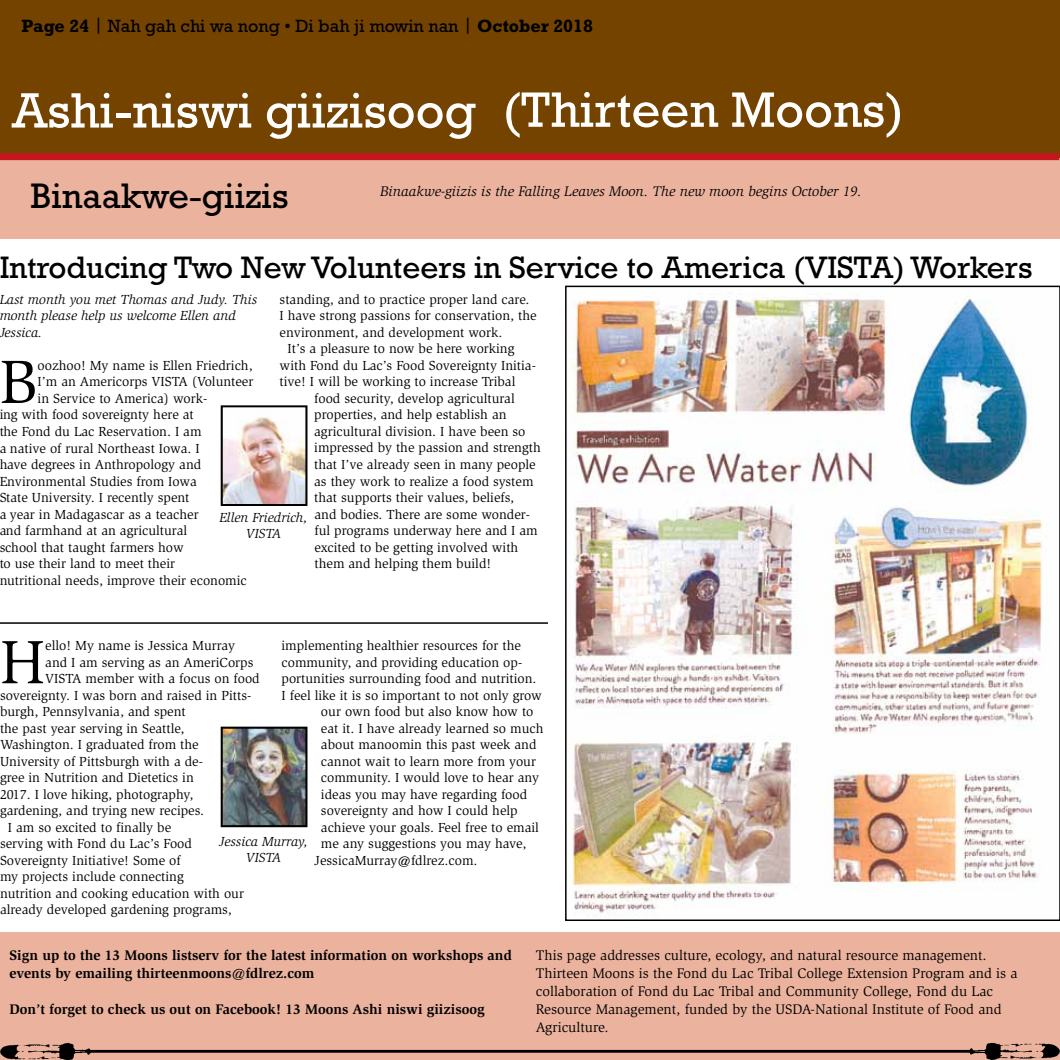
<style>
.page{position:relative;width:1060px;height:1060px;background:#fff}
.page>*{position:absolute;margin:0;border:0;box-sizing:border-box;transform-origin:0 0}
.t1{font:62.7px "Slimbach Std";color:#000}
.t2{font:50.4px "Rockwell Std";color:#fff}
.t3{font:36px "Rockwell Std";color:#000}
.t4{font:31.5px "Rockwell Std";color:#000}
.t5{font:18px "Rockwell Std";color:#000}
.t6{font:14.25px/18px "Slimbach Std";color:#000}
.t7{font:700 14.25px/18px "Slimbach Std";color:#000}
.t8{font:italic 14.25px "Slimbach Std";color:#000}
.t9{font:13.5px "Slimbach Std";color:#000}
.t10{font:italic 13.5px/16.5px "Slimbach Std";color:#000;text-align:center}
.s1{font-weight:700}
</style>
<div class="page">
<div style="left:0;top:111px;width:1058px;height:127px;background:#ebb39e"></div>
<div style="left:0;top:931px;width:1058px;height:128px;background:#ebb39e"></div>
<div style="left:0;top:0;width:1058px;height:158px;background:#744300"></div>
<div style="left:0;top:153px;width:1058px;height:7px;background:#c4161c"></div>
<img style="left:0;top:1042px;width:92px;height:17px">
<img style="left:967px;top:1041px;width:92px;height:18px">
<hr style="left:89px;top:1049px;width:881px;height:3px;background:#000">
<img style="left:570px;top:297px;width:474px;height:620px">
<div style="left:565px;top:285px;width:494px;height:635px;border:2px solid #000"></div>
<img style="left:223px;top:416px;width:81px;height:86px">
<div style="left:220px;top:405px;width:87px;height:100px;border:2px solid #000"></div>
<img style="left:223px;top:729px;width:81px;height:94px">
<div style="left:220px;top:726px;width:87px;height:100px;border:2px solid #000"></div>
<hr style="left:0;top:622px;width:548px;height:1px;background:#000">
<h3 class="t5" style="left:21px;top:15px;width:573px"><span class="s1">Page 24</span> | Nah gah chi wa nong • Di bah ji mowin nan | <span class="s1">October 2018</span></h3>
<h2 class="t2" style="left:12px;top:81px;width:893px">Ashi-niswi giizisoog (Thirteen Moons)</h2>
<h3 class="t3" style="left:30px;top:175px;width:259px">Binaakwe-giizis</h3>
<p class="t8" style="left:380px;top:183px;width:483px">Binaakwe-giizis is the Falling Leaves Moon. The new moon begins October 19.</p>
<h3 class="t4" style="left:-1px;top:249px;width:1034px">Introducing Two New Volunteers in Service to America (VISTA) Workers</h3>
<p class="t10" style="left:-1px;top:291px;width:259px;text-align:left">Last month you met Thomas and Judy. This month please help us welcome Ellen and<br>Jessica.</p>
<h1 class="t1" style="left:-1px;top:346px;width:40px">B</h1>
<p class="t9" style="left:38px;top:357px;width:216px">oozhoo! My name is Ellen Friedrich,</p>
<p class="t9" style="left:279px;top:291px;width:251px">standing, and to practice proper land care.</p>
<p class="t9" style="left:279px;top:308px;width:258px">I have strong passions for conservation, the</p>
<p class="t9" style="left:279px;top:324px;width:224px">environment, and development work.</p>
<p class="t9" style="left:287px;top:341px;width:228px">It’s a pleasure to now be here working</p>
<p class="t9" style="left:279px;top:357px;width:258px">with Fond du Lac’s Food Sovereignty Initia-</p>
<p class="t9" style="left:279px;top:374px;width:237px">tive! I will be working to increase Tribal</p>
<p class="t9" style="left:314px;top:390px;width:202px">food security, develop agricultural</p>
<p class="t9" style="left:314px;top:407px;width:194px">properties, and help establish an</p>
<p class="t9" style="left:314px;top:423px;width:213px">agricultural division. I have been so</p>
<p class="t9" style="left:314px;top:440px;width:228px">impressed by the passion and strength</p>
<p class="t9" style="left:314px;top:456px;width:223px">that I’ve already seen in many people</p>
<p class="t9" style="left:314px;top:473px;width:221px">as they work to realize a food system</p>
<p class="t9" style="left:314px;top:489px;width:201px">that supports their values, beliefs,</p>
<p class="t9" style="left:314px;top:506px;width:217px">and bodies. There are some wonder-</p>
<p class="t9" style="left:314px;top:522px;width:225px">ful programs underway here and I am</p>
<p class="t9" style="left:314px;top:539px;width:205px">excited to be getting involved with</p>
<p class="t9" style="left:314px;top:555px;width:178px">them and helping them build!</p>
<p class="t9" style="left:38px;top:374px;width:217px">I’m an Americorps VISTA (Volunteer</p>
<p class="t9" style="left:38px;top:390px;width:171px">in Service to America) work-</p>
<p class="t9" style="left:-1px;top:407px;width:196px">ing with food sovereignty here at</p>
<p class="t9" style="left:-1px;top:423px;width:204px">the Fond du Lac Reservation. I am</p>
<p class="t9" style="left:-1px;top:440px;width:202px">a native of rural Northeast Iowa. I</p>
<p class="t9" style="left:-1px;top:456px;width:203px">have degrees in Anthropology and</p>
<p class="t9" style="left:-1px;top:473px;width:199px">Environmental Studies from Iowa</p>
<p class="t9" style="left:-1px;top:489px;width:192px">State University. I recently spent</p>
<p class="t9" style="left:-1px;top:506px;width:201px">a year in Madagascar as a teacher</p>
<p class="t9" style="left:-1px;top:522px;width:189px">and farmhand at an agricultural</p>
<p class="t9" style="left:-1px;top:539px;width:186px">school that taught farmers how</p>
<p class="t9" style="left:-1px;top:555px;width:177px">to use their land to meet their</p>
<p class="t9" style="left:-1px;top:572px;width:249px">nutritional needs, improve their economic</p>
<p class="t10" style="left:219px;top:509px;width:89px">Ellen Friedrich,<br>VISTA</p>
<p class="t9" style="left:281px;top:637px;width:241px">implementing healthier resources for the</p>
<p class="t9" style="left:281px;top:654px;width:242px">community, and providing education op-</p>
<p class="t9" style="left:281px;top:670px;width:256px">portunities surrounding food and nutrition.</p>
<p class="t9" style="left:281px;top:687px;width:262px">I feel like it is so important to not only grow</p>
<p class="t9" style="left:321px;top:703px;width:214px">our own food but also know how to</p>
<p class="t9" style="left:321px;top:720px;width:224px">eat it. I have already learned so much</p>
<p class="t9" style="left:321px;top:736px;width:217px">about manoomin this past week and</p>
<p class="t9" style="left:321px;top:753px;width:216px">cannot wait to learn more from your</p>
<p class="t9" style="left:321px;top:769px;width:219px">community. I would love to hear any</p>
<p class="t9" style="left:321px;top:786px;width:208px">ideas you may have regarding food</p>
<p class="t9" style="left:321px;top:802px;width:198px">sovereignty and how I could help</p>
<p class="t9" style="left:321px;top:819px;width:219px">achieve your goals. Feel free to email</p>
<p class="t9" style="left:321px;top:835px;width:207px">me any suggestions you may have,</p>
<p class="t9" style="left:314px;top:852px;width:164px">JessicaMurray@fdlrez.com.</p>
<h1 class="t1" style="left:0;top:626px;width:47px">H</h1>
<p class="t9" style="left:45px;top:637px;width:191px">ello! My name is Jessica Murray</p>
<p class="t9" style="left:45px;top:654px;width:210px">and I am serving as an AmeriCorps</p>
<p class="t9" style="left:45px;top:670px;width:216px">VISTA member with a focus on food</p>
<p class="t9" style="left:0;top:687px;width:253px">sovereignty. I was born and raised in Pitts-</p>
<p class="t9" style="left:0;top:703px;width:187px">burgh, Pennsylvania, and spent</p>
<p class="t9" style="left:0;top:720px;width:186px">the past year serving in Seattle,</p>
<p class="t9" style="left:0;top:736px;width:200px">Washington. I graduated from the</p>
<p class="t9" style="left:0;top:753px;width:204px">University of Pittsburgh with a de-</p>
<p class="t9" style="left:0;top:769px;width:195px">gree in Nutrition and Dietetics in</p>
<p class="t9" style="left:0;top:786px;width:195px">2017. I love hiking, photography,</p>
<p class="t9" style="left:0;top:802px;width:206px">gardening, and trying new recipes.</p>
<p class="t9" style="left:8px;top:819px;width:165px">I am so excited to finally be</p>
<p class="t9" style="left:0;top:835px;width:193px">serving with Fond du Lac’s Food</p>
<p class="t9" style="left:0;top:852px;width:182px">Sovereignty Initiative! Some of</p>
<p class="t9" style="left:0;top:868px;width:185px">my projects include connecting</p>
<p class="t9" style="left:0;top:885px;width:245px">nutrition and cooking education with our</p>
<p class="t9" style="left:0;top:901px;width:233px">already developed gardening programs,</p>
<p class="t10" style="left:219px;top:833px;width:90px">Jessica Murray,<br>VISTA</p>
<p class="t7" style="left:10px;top:945px;width:503px">Sign up to the 13 Moons listserv for the latest information on workshops and events by emailing thirteenmoons@fdlrez.com</p>
<p class="t7" style="left:10px;top:999px;width:476px">Don’t forget to check us out on Facebook! 13 Moons Ashi niswi giizisoog</p>
<p class="t6" style="left:535px;top:945px;width:483px">This page addresses culture, ecology, and natural resource management.<br>Thirteen Moons is the Fond du Lac Tribal College Extension Program and is a collaboration of Fond du Lac Tribal and Community College, Fond du Lac Resource Management, funded by the USDA-National Institute of Food and Agriculture.</p>
</div>
